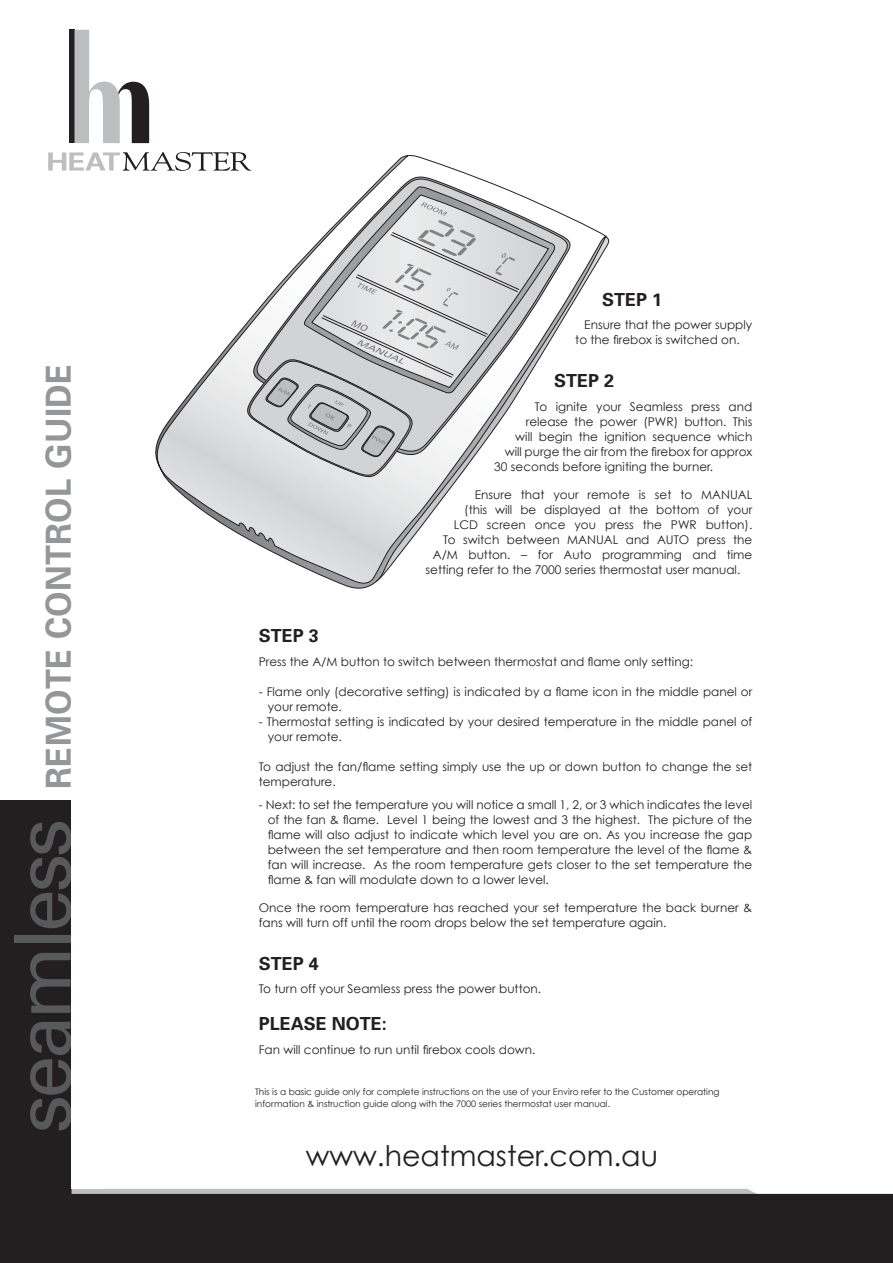
<style>
.page{position:relative;width:893px;height:1263px;background:#fff}
.page>*{position:absolute;margin:0;border:0;box-sizing:border-box;transform-origin:0 0}
.t1{font:78px "Univers";letter-spacing:-.05em;color:#58595b}
.t2{font:700 34.5px "Univers";letter-spacing:.01em;color:#949698;scale:.95 1}
.t3{font:28.5px "Century Gothic";color:#231f20}
.t4{font:700 18px "Univers";color:#231f20}
.t5{font:12px/15px "Century Gothic";color:#231f20}
.t6{font:9px/12px "Century Gothic";color:#231f20}
</style>
<div class="page">
<div style="left:764px;top:1194px;width:129px;height:69px;background:#231f20"></div>
<svg style="left:0;top:800px;width:764px;height:463px"></svg>
<div style="left:69px;top:30px;width:6px;height:113px;background:#231f20"></div>
<svg style="left:75px;top:30px;width:74px;height:113px"></svg>
<svg style="left:48px;top:152px;width:198px;height:19px"></svg>
<div style="left:72px;top:669px;width:32px;height:520px;background:#fff"></div>
<svg style="left:408px;top:176px;width:162px;height:60px"></svg>
<svg style="left:408px;top:186px;width:148px;height:50px"></svg>
<svg style="left:408px;top:195px;width:141px;height:41px"></svg>
<svg style="left:152px;top:156px;width:256px;height:311px"></svg>
<svg style="left:159px;top:236px;width:447px;height:353px"></svg>
<svg style="left:245px;top:202px;width:275px;height:277px"></svg>
<h2 class="t2" style="left:38px;top:789px;width:449px;rotate:-90deg">REMOTE CONTROL GUIDE</h2>
<h1 class="t1" style="left:-6px;top:1134px;width:317px;rotate:-90deg">seamless</h1>
<h3 class="t4" style="left:602px;top:289px;width:62px">STEP 1</h3>
<p class="t5" style="left:575px;top:317px;width:178px;text-indent:9px">Ensure that the power supply to the firebox is switched on.</p>
<h3 class="t4" style="left:554px;top:370px;width:62px">STEP 2</h3>
<p class="t5" style="left:535px;top:399px;width:219px">To ignite your Seamless press and</p>
<p class="t5" style="left:526px;top:414px;width:228px">release the power (PWR) button. This</p>
<p class="t5" style="left:515px;top:429px;width:239px">will begin the ignition sequence which</p>
<p class="t5" style="left:505px;top:444px;width:249px">will purge the air from the firebox for approx</p>
<p class="t5" style="left:494px;top:459px;width:220px">30 seconds before igniting the burner.</p>
<p class="t5" style="left:475px;top:486px;width:279px">Ensure that your remote is set to MANUAL</p>
<p class="t5" style="left:464px;top:501px;width:290px">(this will be displayed at the bottom of your</p>
<p class="t5" style="left:454px;top:516px;width:300px">LCD screen once you press the PWR button).</p>
<p class="t5" style="left:443px;top:531px;width:311px">To switch between MANUAL and AUTO press the</p>
<p class="t5" style="left:433px;top:546px;width:321px">A/M button. – for Auto programming and time</p>
<p class="t5" style="left:426px;top:561px;width:316px">setting refer to the 7000 series thermostat user manual.</p>
<h3 class="t4" style="left:259px;top:625px;width:62px">STEP 3</h3>
<p class="t5" style="left:259px;top:654px;width:436px">Press the A/M button to switch between thermostat and flame only setting:</p>
<p class="t5" style="left:268px;top:684px;width:486px;text-indent:-9px">- Flame only (decorative setting) is indicated by a flame icon in the middle panel or your remote.</p>
<p class="t5" style="left:268px;top:714px;width:486px;text-indent:-9px">- Thermostat setting is indicated by your desired temperature in the middle panel of your remote.</p>
<p class="t5" style="left:259px;top:759px;width:495px">To adjust the fan/flame setting simply use the up or down button to change the set temperature.</p>
<p class="t5" style="left:268px;top:797px;width:486px;text-align:justify;text-indent:-9px">- Next: to set the temperature you will notice a small 1, 2, or 3 which indicates the level of the fan &amp; flame. Level 1 being the lowest and 3 the highest. The picture of the flame will also adjust to indicate which level you are on. As you increase the gap between the set temperature and then room temperature the level of the flame &amp; fan will increase. As the room temperature gets closer to the set temperature the flame &amp; fan will modulate down to a lower level.</p>
<p class="t5" style="left:259px;top:900px;width:495px">Once the room temperature has reached your set temperature the back burner &amp; fans will turn off until the room drops below the set temperature again.</p>
<h3 class="t4" style="left:259px;top:953px;width:62px">STEP 4</h3>
<p class="t5" style="left:259px;top:981px;width:284px">To turn off your Seamless press the power button.</p>
<h3 class="t4" style="left:259px;top:1013px;width:130px">PLEASE NOTE:</h3>
<p class="t5" style="left:259px;top:1041px;width:278px">Fan will continue to run until firebox cools down.</p>
<p class="t6" style="left:255px;top:1086px;width:466px">This is a basic guide only for complete instructions on the use of your Enviro refer to the Customer operating information &amp; instruction guide along with the 7000 series thermostat user manual.</p>
<h3 class="t3" style="left:306px;top:1138px;width:354px">www.heatmaster.com.au</h3>
</div>
